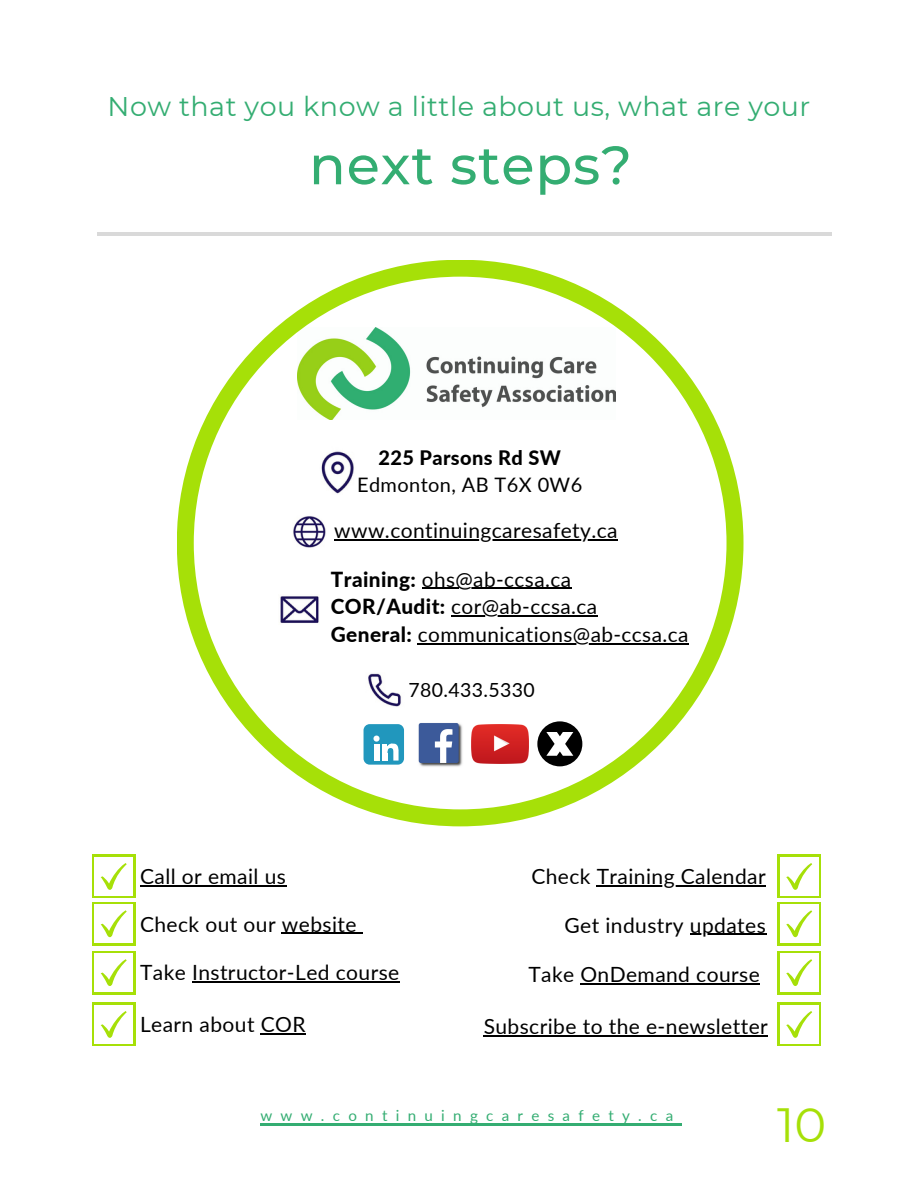
<style>
.page{position:relative;width:918px;height:1188px;background:#fff}
.page>*{position:absolute;margin:0;border:0;box-sizing:border-box;transform-origin:0 0}
.t1{font:500 54px "Montserrat";letter-spacing:.015em;color:#34ad72}
.t2{font:48px "Montserrat";color:#a6e008}
.t3{font:27px "Montserrat";letter-spacing:.015em;color:#34ad72}
.t4{font:21px "Lato";letter-spacing:.02em;color:#000}
.t5{font:20.85px "Lato";letter-spacing:.02em;color:#000}
.t6{font:19.95px/26.7px "Lato";letter-spacing:.02em;color:#000;text-align:center}
.t7{font:19.5px "Lato";letter-spacing:.02em;color:#000}
.t8{font:15.15px "Lato";letter-spacing:.55em;color:#34ad72}
.s1{font-weight:800}
</style>
<div class="page">
<svg style="left:177px;top:260px;width:567px;height:566px"></svg>
<img style="left:413px;top:719px;width:50px;height:50px">
<img style="left:472px;top:724px;width:56px;height:40px">
<img style="left:316px;top:446px;width:45px;height:49px">
<img style="left:293px;top:511px;width:33px;height:39px">
<img style="left:366px;top:672px;width:38px;height:35px">
<img style="left:278px;top:594px;width:42px;height:30px">
<hr style="left:97px;top:233px;width:734px;height:3px;background:#d9d9d9">
<svg style="left:777px;top:855px;width:44px;height:43px"></svg>
<div style="left:780px;top:857px;width:38px;height:38px;background:#fff"></div>
<svg style="left:786px;top:863px;width:26px;height:27px"></svg>
<svg style="left:777px;top:902px;width:44px;height:44px"></svg>
<div style="left:780px;top:905px;width:38px;height:38px;background:#fff"></div>
<svg style="left:786px;top:910px;width:26px;height:27px"></svg>
<svg style="left:777px;top:951px;width:44px;height:44px"></svg>
<div style="left:780px;top:954px;width:38px;height:38px;background:#fff"></div>
<svg style="left:786px;top:959px;width:26px;height:27px"></svg>
<div style="left:777px;top:1002px;width:44px;height:44px;background:linear-gradient(to right,#a6e008,#a6e008)"></div>
<div style="left:780px;top:1005px;width:38px;height:38px;background:#fff"></div>
<svg style="left:786px;top:1011px;width:26px;height:27px"></svg>
<svg style="left:92px;top:855px;width:44px;height:43px"></svg>
<div style="left:95px;top:857px;width:38px;height:38px;background:#fff"></div>
<svg style="left:101px;top:863px;width:26px;height:27px"></svg>
<svg style="left:92px;top:902px;width:44px;height:44px"></svg>
<div style="left:95px;top:905px;width:38px;height:38px;background:#fff"></div>
<svg style="left:101px;top:910px;width:26px;height:27px"></svg>
<svg style="left:92px;top:951px;width:44px;height:44px"></svg>
<div style="left:95px;top:954px;width:38px;height:38px;background:#fff"></div>
<svg style="left:101px;top:959px;width:26px;height:27px"></svg>
<svg style="left:92px;top:1002px;width:44px;height:44px"></svg>
<div style="left:95px;top:1005px;width:38px;height:38px;background:#fff"></div>
<svg style="left:101px;top:1011px;width:26px;height:27px"></svg>
<div style="left:364px;top:724px;width:40px;height:41px;background:#2197bd;border-radius:6px"></div>
<svg style="left:373px;top:736px;width:7px;height:6px"></svg>
<div style="left:374px;top:744px;width:5px;height:17px;background:#fff"></div>
<div style="left:382px;top:744px;width:5px;height:17px;background:#fff"></div>
<svg style="left:387px;top:743px;width:12px;height:18px"></svg>
<svg style="left:537px;top:721px;width:45px;height:45px"></svg>
<hr style="left:140px;top:885px;width:146px;height:2px;background:#000">
<hr style="left:282px;top:933px;width:75px;height:1px;background:#000">
<hr style="left:484px;top:1035px;width:284px;height:1px;background:#000">
<hr style="left:192px;top:982px;width:208px;height:1px;background:#000">
<hr style="left:690px;top:934px;width:76px;height:1px;background:#000">
<hr style="left:422px;top:588px;width:150px;height:1px;background:#000">
<hr style="left:451px;top:616px;width:147px;height:1px;background:#000">
<hr style="left:418px;top:643px;width:271px;height:2px;background:#000">
<hr style="left:334px;top:539px;width:284px;height:1px;background:#000">
<hr style="left:261px;top:1033px;width:45px;height:1px;background:#000">
<hr style="left:260px;top:1124px;width:422px;height:2px;background:#34ad72">
<hr style="left:597px;top:886px;width:169px;height:1px;background:#000">
<hr style="left:580px;top:983px;width:180px;height:1px;background:#000">
<p class="t3" style="left:108px;top:90px;width:704px">Now that you know a little about us, what are your</p>
<p class="t1" style="left:309px;top:132px;width:324px">next steps?</p>
<h3 class="t6" style="left:357px;top:444px;width:227px"><span class="s1">225 Parsons Rd SW<br></span>Edmonton, AB T6X 0W6</h3>
<h3 class="t4" style="left:334px;top:517px;width:285px">www.continuingcaresafety.ca</h3>
<p class="t5" style="left:331px;top:566px;width:242px"><span class="s1">Training:</span> ohs@ab-ccsa.ca</p>
<p class="t5" style="left:331px;top:594px;width:268px"><span class="s1">COR/Audit:</span> cor@ab-ccsa.ca</p>
<h3 class="t5" style="left:331px;top:622px;width:359px"><span class="s1">General:</span> communications@ab-ccsa.ca</h3>
<p class="t7" style="left:408px;top:678px;width:128px">780.433.5330</p>
<h3 class="t4" style="left:140px;top:864px;width:147px">Call or email us</h3>
<p class="t4" style="left:140px;top:911px;width:218px">Check out our website</p>
<h3 class="t4" style="left:531px;top:864px;width:236px">Check Training Calendar</h3>
<p class="t4" style="left:564px;top:912px;width:203px">Get industry updates</p>
<p class="t4" style="left:140px;top:960px;width:261px">Take Instructor-Led course</p>
<h3 class="t4" style="left:528px;top:961px;width:233px">Take OnDemand course</h3>
<p class="t4" style="left:140px;top:1012px;width:167px">Learn about COR</p>
<h3 class="t4" style="left:484px;top:1013px;width:286px">Subscribe to the e-newsletter</h3>
<h3 class="t8" style="left:260px;top:1107px;width:414px">www.continuingcaresafety.ca</h3>
<h3 class="t2" style="left:777px;top:1095px;width:51px">10</h3>
</div>
